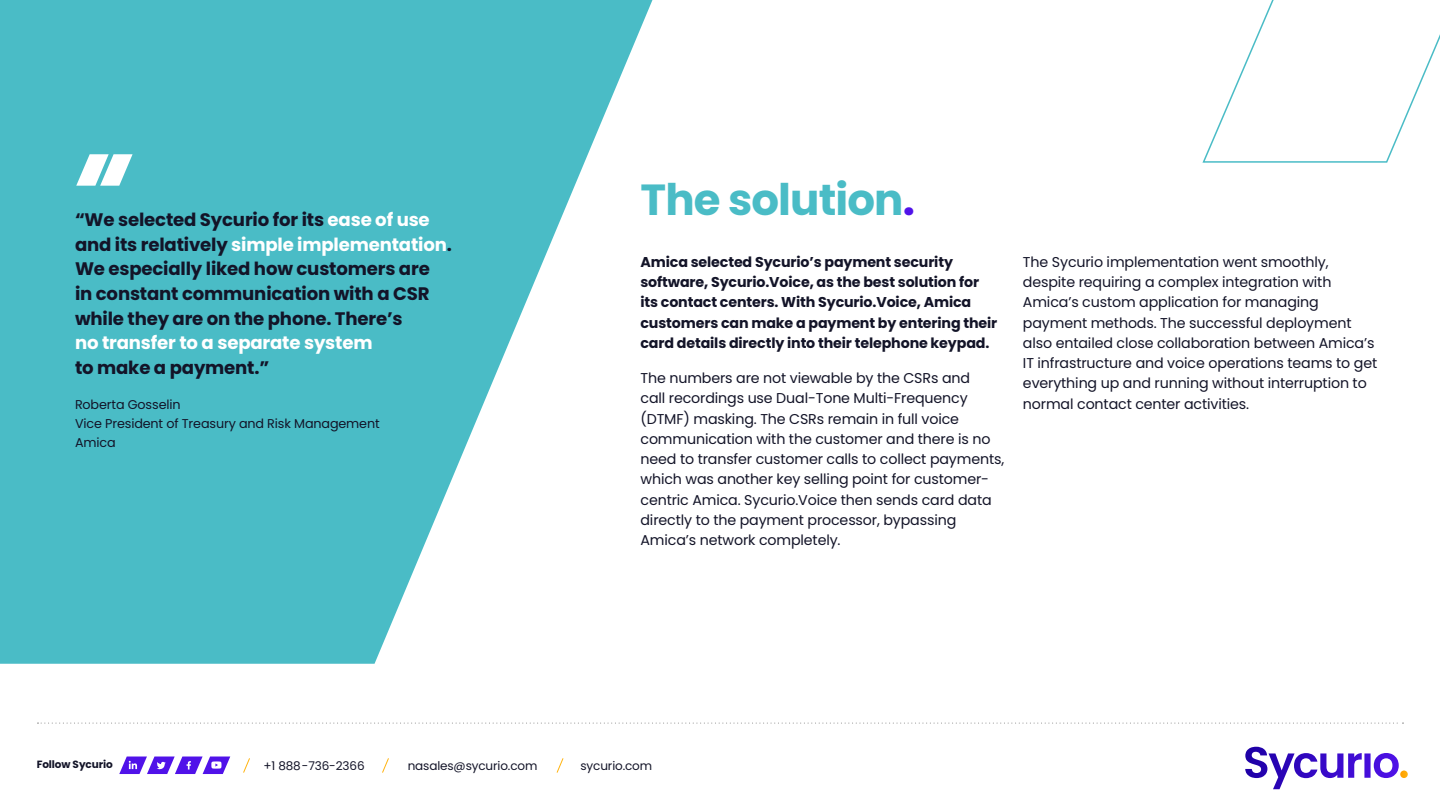
<style>
.page{position:relative;width:1440px;height:810px;background:#fff}
.page>*{position:absolute;margin:0;border:0;box-sizing:border-box;transform-origin:0 0}
.t1{font:700 43.5px "Poppins";letter-spacing:-.02em;color:#4abcc6}
.t2{font:700 18.15px/24.8px "Poppins";letter-spacing:-.01em;color:#131428}
.t3{font:700 18.15px "Poppins";letter-spacing:-.01em;color:#fff}
.t4{font:14.25px/20.2px "Poppins";letter-spacing:-.01em;color:#131428}
.t5{font:700 14.25px/20.2px "Poppins";letter-spacing:-.01em;color:#131428}
.t6{font:12.75px/18.8px "Poppins";letter-spacing:-.01em;color:#131428}
.t7{font:12px "Poppins";letter-spacing:-.01em;color:#131428}
.t8{font:700 10.5px "Poppins";letter-spacing:-.01em;color:#131428}
.s1{color:#fff}
.s2{color:#5012e9}
</style>
<div class="page">
<svg style="left:0;top:0;width:652px;height:664px;fill:#4abcc6"></svg>
<svg style="left:76px;top:154px;width:57px;height:32px"></svg>
<svg style="left:38px;top:723px;width:1365px;height:1px"></svg>
<svg style="left:1202px;top:0;width:238px;height:163px"></svg>
<svg style="left:1245px;top:747px;width:163px;height:42px"></svg>
<svg style="left:382px;top:758px;width:7px;height:15px"></svg>
<svg style="left:243px;top:758px;width:7px;height:15px"></svg>
<svg style="left:556px;top:758px;width:8px;height:15px"></svg>
<svg style="left:119px;top:757px;width:111px;height:17px"></svg>
<p class="t2" style="left:75px;top:207px;width:378px">“We selected Sycurio for its <span class="s1">ease of use </span>and its relatively <span class="s1">simple implementation</span>.<br>We especially liked how customers are<br>in constant communication with a CSR while they are on the phone. There’s</p>
<p class="t3" style="left:75px;top:332px;width:299px">no transfer to a separate system</p>
<p class="t2" style="left:75px;top:355px;width:196px">to make a payment.”</p>
<p class="t6" style="left:75px;top:395px;width:306px">Roberta Gosselin<br>Vice President of Treasury and Risk Management<br>Amica</p>
<h1 class="t1" style="left:640px;top:175px;width:276px">The solution<span class="s2">.</span></h1>
<p class="t5" style="left:640px;top:252px;width:358px">Amica selected Sycurio’s payment security software, Sycurio.Voice, as the best solution for its contact centers. With Sycurio.Voice, Amica customers can make a payment by entering their card details directly into their telephone keypad.</p>
<p class="t4" style="left:640px;top:368px;width:365px">The numbers are not viewable by the CSRs and<br>call recordings use Dual-Tone Multi-Frequency (DTMF) masking. The CSRs remain in full voice communication with the customer and there is no need to transfer customer calls to collect payments, which was another key selling point for customer&shy;centric Amica. Sycurio.Voice then sends card data directly to the payment processor, bypassing Amica’s network completely.</p>
<p class="t4" style="left:1023px;top:252px;width:356px">The Sycurio implementation went smoothly, despite requiring a complex integration with Amica’s custom application for managing payment methods. The successful deployment also entailed close collaboration between Amica’s IT infrastructure and voice operations teams to get everything up and running without interruption to normal contact center activities.</p>
<p class="t8" style="left:37px;top:759px;width:78px">Follow Sycurio</p>
<p class="t7" style="left:263px;top:759px;width:103px">+1 888-736-2366</p>
<p class="t7" style="left:408px;top:759px;width:131px">nasales@sycurio.com</p>
<p class="t7" style="left:580px;top:759px;width:73px">sycurio.com</p>
</div>
